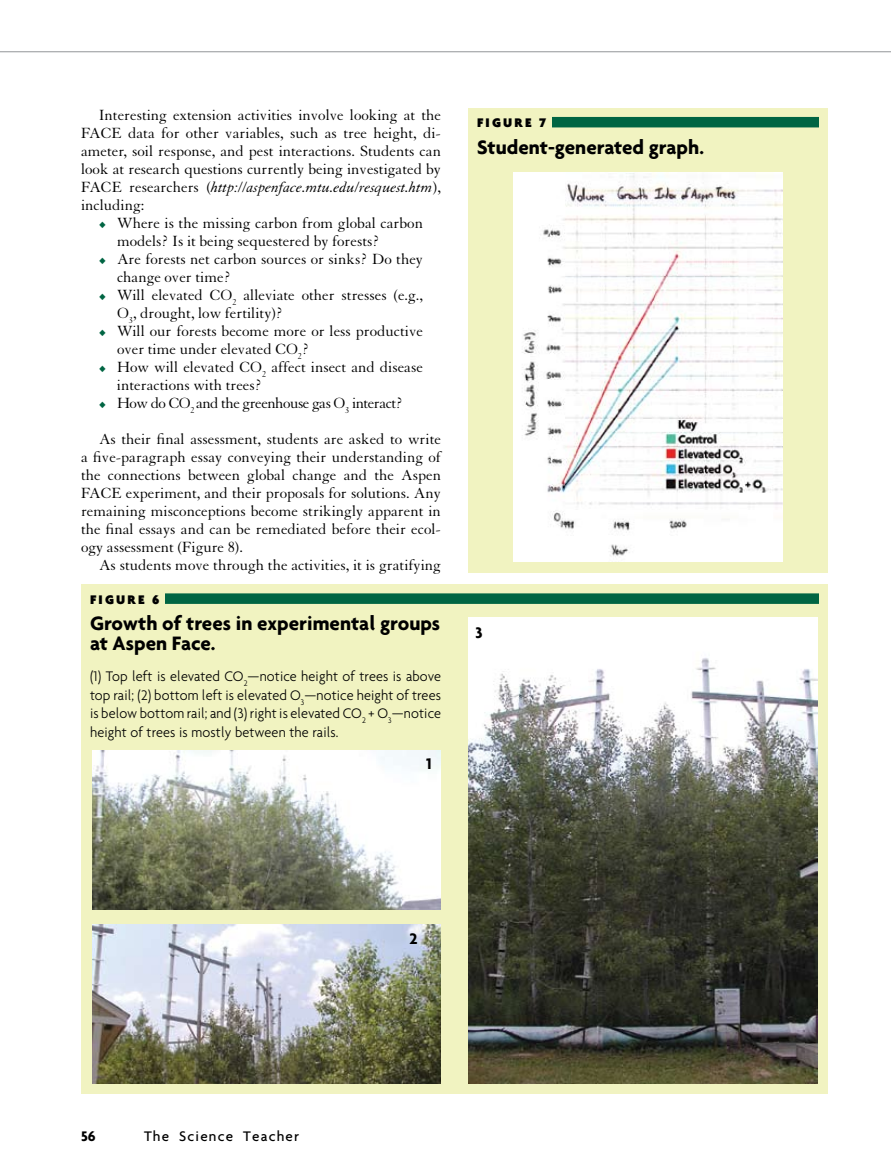
<style>
.page{position:relative;width:891px;height:1175px;background:#fff}
.page>*{position:absolute;margin:0;border:0;box-sizing:border-box;transform-origin:0 0}
.t1{font:700 21px/19.5px "Agenda";color:#000}
.t2{font:700 16.5px "Agenda";color:#000}
.t3{font:16.05px/18px "Granjon";color:#000}
.t4{font:16.05px "Granjon";letter-spacing:-.03em;color:#000}
.t5{font:300 15px/18.8px "Agenda";letter-spacing:.01em;color:#000;text-align:justify;scale:.95 1}
.t6{font:500 15px "Agenda";letter-spacing:.075em;color:#000}
.t7{font:700 15px "Agenda";color:#000}
.t8{font:900 13.5px "Agenda";letter-spacing:.165em;color:#000}
.s1{font-style:italic}
.s2{color:#006543}
</style>
<div class="page">
<hr style="left:0;top:51px;width:891px;height:1px;background:#939598">
<div style="left:81px;top:584px;width:747px;height:510px;background:#f1f3c1"></div>
<div style="left:165px;top:593px;width:654px;height:11px;background:#006543"></div>
<img style="left:93px;top:750px;width:348px;height:159px">
<img style="left:93px;top:924px;width:348px;height:159px">
<img style="left:468px;top:617px;width:350px;height:466px">
<div style="left:468px;top:108px;width:360px;height:464px;background:#f1f3c1"></div>
<div style="left:552px;top:117px;width:267px;height:10px;background:#006543"></div>
<img style="left:514px;top:173px;width:268px;height:388px">
<p class="t3" style="left:81px;top:106px;width:362px;text-align:justify;text-indent:18px">Interesting extension activities involve looking at the FACE data for other variables, such as tree height, di&shy;ameter, soil response, and pest interactions. Students can look at research questions currently being investigated by FACE researchers (<span class="s1">http://aspenface.mtu.edu/resquest.htm</span>), including:</p>
<p class="t3" style="left:117px;top:214px;width:308px;text-indent:-18px"><span class="s2">◆</span> Where is the missing carbon from global carbon models? Is it being sequestered by forests?</p>
<p class="t3" style="left:117px;top:250px;width:307px;text-indent:-18px"><span class="s2">◆</span> Are forests net carbon sources or sinks? Do they change over time?</p>
<p class="t3" style="left:117px;top:286px;width:308px;text-indent:-18px"><span class="s2">◆</span> Will elevated CO<sub>2</sub> alleviate other stresses (e.g.,<br>O<sub>3</sub>, drought, low fertility)?</p>
<p class="t3" style="left:117px;top:322px;width:308px;text-indent:-18px"><span class="s2">◆</span> Will our forests become more or less productive over time under elevated CO<sub>2</sub>?</p>
<p class="t3" style="left:117px;top:358px;width:308px;text-indent:-18px"><span class="s2">◆</span> How will elevated CO<sub>2</sub> affect insect and disease interactions with trees?</p>
<p class="t4" style="left:99px;top:394px;width:306px"><span class="s2">◆</span> How do CO<sub>2</sub> and the greenhouse gas O<sub>3</sub> interact?</p>
<p class="t3" style="left:81px;top:430px;width:362px;text-align:justify;text-indent:18px">As their final assessment, students are asked to write a five-paragraph essay conveying their understanding of the connections between global change and the Aspen FACE experiment, and their proposals for solutions. Any remaining misconceptions become strikingly apparent in the final essays and can be remediated before their ecol&shy;ogy assessment (Figure 8).</p>
<p class="t3" style="left:99px;top:556px;width:343px">As students move through the activities, it is gratifying</p>
<p class="t8" style="left:90px;top:591px;width:71px">FIGURE 6</p>
<h1 class="t1" style="left:90px;top:613px;width:352px">Growth of trees in experimental groups at Aspen Face.</h1>
<p class="t5" style="left:90px;top:666px;width:371px">(1) Top left is elevated CO<sub>2</sub>—notice height of trees is above top rail; (2) bottom left is elevated O<sub>3</sub>—notice height of trees is below bottom rail; and (3) right is elevated CO<sub>2</sub> + O<sub>3</sub>—notice height of trees is mostly between the rails.</p>
<p class="t2" style="left:426px;top:753px;width:7px">1</p>
<p class="t8" style="left:477px;top:114px;width:71px">FIGURE 7</p>
<h1 class="t1" style="left:477px;top:137px;width:228px">Student-generated graph.</h1>
<p class="t2" style="left:476px;top:622px;width:9px">3</p>
<p class="t2" style="left:410px;top:928px;width:10px">2</p>
<p class="t7" style="left:81px;top:1126px;width:16px">56</p>
<p class="t6" style="left:144px;top:1126px;width:157px">The Science Teacher</p>
</div>
